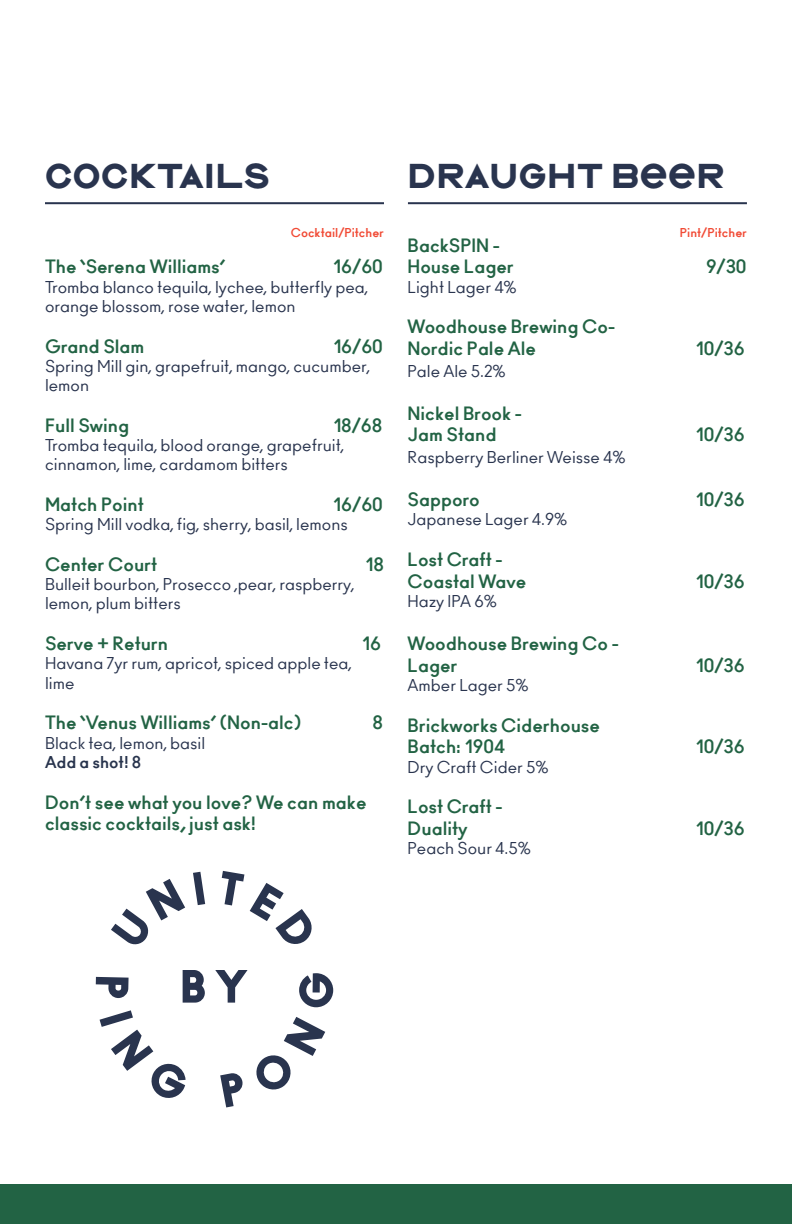
<style>
.page{position:relative;width:792px;height:1224px;background:#fff}
.page>*{position:absolute;margin:0;border:0;box-sizing:border-box;transform-origin:0 0}
.t1{font:900 expanded 32.2px "Ano";letter-spacing:.015em;color:#29344e}
.t2{font:700 18px/21.6px "Ano";color:#226344}
.t3{font:16px/19.2px "Ano";color:#29344e}
.t4{font:700 16px "Ano";color:#28344d}
.t5{font:700 12px "Ano";color:#f14b36}
</style>
<div class="page">
<div style="left:0;top:1184px;width:792px;height:40px;background:#226344"></div>
<hr style="left:45px;top:202px;width:339px;height:2px;background:#29344e">
<hr style="left:408px;top:202px;width:339px;height:2px;background:#29344e">
<svg style="left:96px;top:871px;width:237px;height:236px"></svg>
<h1 class="t1" style="left:45px;top:158px;width:226px">COCKTAILS</h1>
<h1 class="t1" style="left:408px;top:158px;width:319px">DRAUGHT BEER</h1>
<p class="t5" style="left:291px;top:227px;width:95px">Cocktail/Pitcher</p>
<p class="t2" style="left:45px;top:257px;width:182px">The ‘Serena Williams’</p>
<p class="t2" style="left:333px;top:257px;width:51px">16/60</p>
<p class="t3" style="left:45px;top:279px;width:325px">Tromba blanco tequila, lychee, butterfly pea, orange blossom, rose water, lemon</p>
<p class="t2" style="left:45px;top:336px;width:101px">Grand Slam</p>
<p class="t2" style="left:333px;top:336px;width:51px">16/60</p>
<p class="t3" style="left:45px;top:358px;width:327px">Spring Mill gin, grapefruit, mango, cucumber, lemon</p>
<p class="t2" style="left:45px;top:415px;width:86px">Full Swing</p>
<p class="t2" style="left:333px;top:415px;width:51px">18/68</p>
<p class="t3" style="left:45px;top:437px;width:301px">Tromba tequila, blood orange, grapefruit, cinnamon, lime, cardamom bitters</p>
<p class="t2" style="left:45px;top:495px;width:100px">Match Point</p>
<p class="t2" style="left:333px;top:495px;width:51px">16/60</p>
<p class="t3" style="left:45px;top:517px;width:304px">Spring Mill vodka, fig, sherry, basil, lemons</p>
<p class="t2" style="left:45px;top:555px;width:114px">Center Court</p>
<p class="t2" style="left:365px;top:555px;width:20px">18</p>
<p class="t3" style="left:45px;top:577px;width:311px">Bulleit bourbon, Prosecco ,pear, raspberry, lemon, plum bitters</p>
<p class="t2" style="left:45px;top:634px;width:125px">Serve + Return</p>
<p class="t2" style="left:362px;top:634px;width:21px">16</p>
<p class="t3" style="left:45px;top:656px;width:308px">Havana 7yr rum, apricot, spiced apple tea, lime</p>
<p class="t2" style="left:45px;top:713px;width:258px">The ‘Venus Williams’ (Non-alc)</p>
<p class="t2" style="left:373px;top:713px;width:12px">8</p>
<p class="t3" style="left:45px;top:735px;width:162px">Black tea, lemon, basil</p>
<p class="t4" style="left:45px;top:753px;width:98px">Add a shot! 8</p>
<p class="t2" style="left:45px;top:792px;width:323px">Don’t see what you love? We can make classic cocktails, just ask!</p>
<p class="t2" style="left:408px;top:235px;width:108px">BackSPIN -<br>House Lager</p>
<p class="t3" style="left:408px;top:279px;width:111px">Light Lager 4%</p>
<p class="t2" style="left:408px;top:317px;width:209px">Woodhouse Brewing Co-<br>Nordic Pale Ale</p>
<p class="t3" style="left:408px;top:363px;width:100px">Pale Ale 5.2%</p>
<p class="t2" style="left:408px;top:403px;width:116px">Nickel Brook -<br>Jam Stand</p>
<p class="t5" style="left:680px;top:227px;width:69px">Pint/Pitcher</p>
<p class="t2" style="left:706px;top:257px;width:42px">9/30</p>
<p class="t2" style="left:696px;top:339px;width:51px">10/36</p>
<p class="t2" style="left:696px;top:425px;width:51px">10/36</p>
<p class="t3" style="left:408px;top:449px;width:219px">Raspberry Berliner Weisse 4%</p>
<p class="t2" style="left:408px;top:490px;width:74px">Sapporo</p>
<p class="t2" style="left:696px;top:490px;width:51px">10/36</p>
<p class="t3" style="left:408px;top:512px;width:161px">Japanese Lager 4.9%</p>
<p class="t2" style="left:408px;top:550px;width:120px">Lost Craft -<br>Coastal Wave</p>
<p class="t2" style="left:696px;top:571px;width:51px">10/36</p>
<p class="t3" style="left:408px;top:593px;width:91px">Hazy IPA 6%</p>
<p class="t2" style="left:408px;top:634px;width:213px">Woodhouse Brewing Co -<br>Lager</p>
<p class="t3" style="left:408px;top:677px;width:123px">Amber Lager 5%</p>
<p class="t2" style="left:408px;top:715px;width:194px">Brickworks Ciderhouse<br>Batch: 1904</p>
<p class="t3" style="left:408px;top:759px;width:142px">Dry Craft Cider 5%</p>
<p class="t2" style="left:408px;top:797px;width:97px">Lost Craft -<br>Duality</p>
<p class="t3" style="left:408px;top:841px;width:125px">Peach Sour 4.5%</p>
<p class="t2" style="left:696px;top:655px;width:51px">10/36</p>
<p class="t2" style="left:696px;top:737px;width:51px">10/36</p>
<p class="t2" style="left:696px;top:819px;width:51px">10/36</p>
</div>
